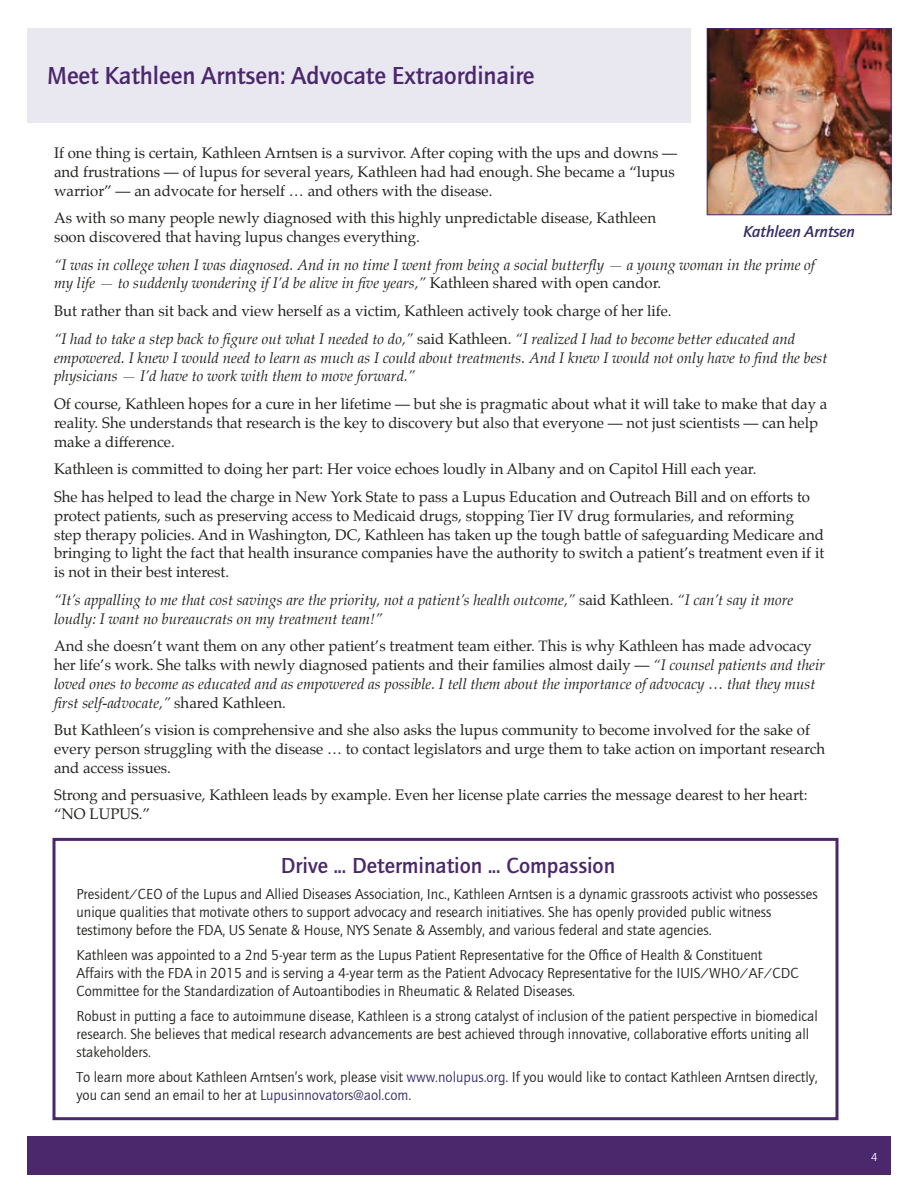
<style>
.page{position:relative;width:918px;height:1188px;background:#fff}
.page>*{position:absolute;margin:0;border:0;box-sizing:border-box;transform-origin:0 0}
.t1{font:25.5px "Quay Bld";letter-spacing:-.005em;color:#4b276c}
.t2{font:700 22.5px "Quay";color:#4b276c}
.t3{font:16.5px "Quay Bld Itlic";letter-spacing:-.005em;color:#332e67}
.t4{font:15px/18.8px "Palatino";color:#20231e}
.t5{font:15px/18px "Quay";color:#20231e}
.t6{font:italic 15px/18.8px "Palatino";color:#20231e}
.t7{font:12px "Quay";color:#fff}
.s1{font-style:normal}
.s2{font-style:italic}
.s3{color:#332e67}
</style>
<div class="page">
<div style="left:27px;top:1136px;width:864px;height:38px;background:#4b276c"></div>
<div style="left:27px;top:28px;width:663px;height:95px;background:#e9e8f1"></div>
<img style="left:709px;top:30px;width:180px;height:183px">
<div style="left:707px;top:28px;width:184px;height:187px;border:1px solid #4b276c"></div>
<div style="left:52px;top:838px;width:786px;height:282px;border:3px solid #4b276c"></div>
<h1 class="t1" style="left:47px;top:59px;width:489px">Meet Kathleen Arntsen: Advocate Extraordinaire</h1>
<p class="t4" style="left:54px;top:143px;width:625px">If one thing is certain, Kathleen Arntsen is a survivor. After coping with the ups and downs — and frustrations — of lupus for several years, Kathleen had had enough. She became a “lupus warrior” — an advocate for herself … and others with the disease.</p>
<p class="t4" style="left:54px;top:209px;width:604px">As with so many people newly diagnosed with this highly unpredictable disease, Kathleen soon discovered that having lupus changes everything.</p>
<p class="t6" style="left:54px;top:255px;width:763px">“I was in college when I was diagnosed. And in no time I went from being a social butterfly — a young woman in the prime of my life — to suddenly wondering if I’d be alive in five years,” <span class="s1">Kathleen shared with open candor.</span></p>
<p class="t4" style="left:54px;top:297px;width:743px;line-height:27.8px">But rather than sit back and view herself as a victim, Kathleen actively took charge of her life.<br><span class="s2">“I had to take a step back to figure out what I needed to do,”</span> said Kathleen. <span class="s2">“I realized I had to become better educated and</span></p>
<p class="t6" style="left:54px;top:348px;width:775px">empowered. I knew I would need to learn as much as I could about treatments. And I knew I would not only have to find the best physicians — I’d have to work with them to move forward.”</p>
<p class="t4" style="left:54px;top:395px;width:775px">Of course, Kathleen hopes for a cure in her lifetime — but she is pragmatic about what it will take to make that day a reality. She understands that research is the key to discovery but also that everyone — not just scientists — can help make a difference.</p>
<p class="t4" style="left:54px;top:455px;width:758px;line-height:27.8px">Kathleen is committed to doing her part: Her voice echoes loudly in Albany and on Capitol Hill each year.<br>She has helped to lead the charge in New York State to pass a Lupus Education and Outreach Bill and on efforts to</p>
<p class="t4" style="left:54px;top:506px;width:772px">protect patients, such as preserving access to Medicaid drugs, stopping Tier IV drug formularies, and reforming step therapy policies. And in Washington, DC, Kathleen has taken up the tough battle of safeguarding Medicare and bringing to light the fact that health insurance companies have the authority to switch a patient’s treatment even if it is not in their best interest.</p>
<p class="t6" style="left:54px;top:590px;width:741px">“It’s appalling to me that cost savings are the priority, not a patient’s health outcome,” <span class="s1">said Kathleen.</span> “I can’t say it more loudly: I want no bureaucrats on my treatment team!”</p>
<p class="t4" style="left:54px;top:637px;width:773px">And she doesn’t want them on any other patient’s treatment team either. This is why Kathleen has made advocacy her life’s work. She talks with newly diagnosed patients and their families almost daily — <span class="s2">“I counsel patients and their loved ones to become as educated and as empowered as possible. I tell them about the importance of advocacy … that they must first self-advocate,”</span> shared Kathleen.</p>
<p class="t4" style="left:54px;top:721px;width:773px">But Kathleen’s vision is comprehensive and she also asks the lupus community to become involved for the sake of every person struggling with the disease … to contact legislators and urge them to take action on important research and access issues.</p>
<p class="t4" style="left:54px;top:786px;width:755px">Strong and persuasive, Kathleen leads by example. Even her license plate carries the message dearest to her heart: “NO LUPUS.”</p>
<p class="t3" style="left:743px;top:220px;width:113px">Kathleen Arntsen</p>
<h2 class="t2" style="left:281px;top:852px;width:336px">Drive … Determination … Compassion</h2>
<p class="t5" style="left:76px;top:886px;width:743px">President/CEO of the Lupus and Allied Diseases Association, Inc., Kathleen Arntsen is a dynamic grassroots activist who possesses unique qualities that motivate others to support advocacy and research initiatives. She has openly provided public witness testimony before the FDA, US Senate &amp; House, NYS Senate &amp; Assembly, and various federal and state agencies.</p>
<p class="t5" style="left:76px;top:946px;width:724px">Kathleen was appointed to a 2nd 5-year term as the Lupus Patient Representative for the Office of Health &amp; Constituent<br>Affairs with the FDA in 2015 and is serving a 4-year term as the Patient Advocacy Representative for the IUIS/WHO/AF/CDC<br>Committee for the Standardization of Autoantibodies in Rheumatic &amp; Related Diseases.</p>
<p class="t5" style="left:76px;top:1007px;width:743px">Robust in putting a face to autoimmune disease, Kathleen is a strong catalyst of inclusion of the patient perspective in biomedical research. She believes that medical research advancements are best achieved through innovative, collaborative efforts uniting all stakeholders.</p>
<p class="t5" style="left:76px;top:1068px;width:743px">To learn more about Kathleen Arntsen’s work, please visit <span class="s3">www.nolupus.org</span>. If you would like to contact Kathleen Arntsen directly, you can send an email to her at <span class="s3">Lupusinnovators@aol.com</span>.</p>
<p class="t7" style="left:871px;top:1150px;width:8px">4</p>
</div>
